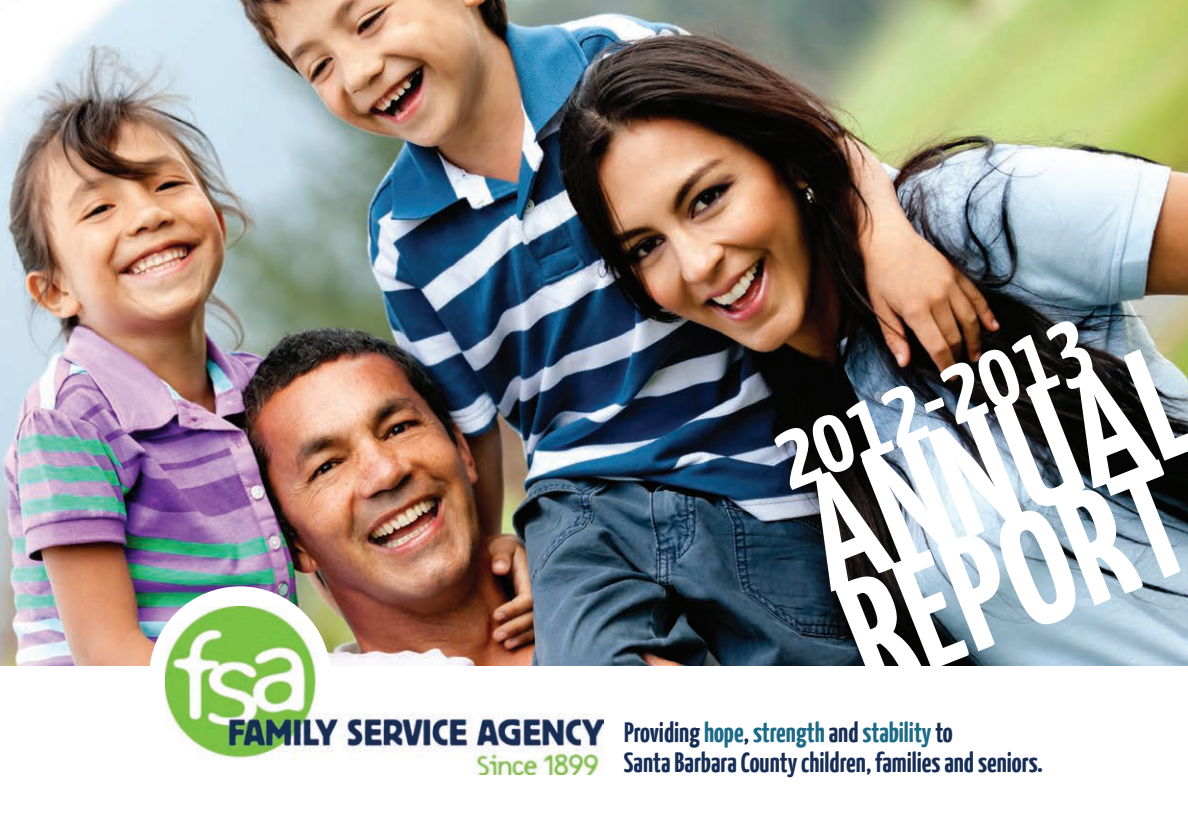
<style>
.page{position:relative;width:1188px;height:828px;background:#fff}
.page>*{position:absolute;margin:0;border:0;box-sizing:border-box;transform-origin:0 0}
.t1{font:700 161px "Yanone Kaffeesatz";color:#fff}
.t2{font:700 95.6px "Yanone Kaffeesatz";color:#fff}
.t3{font:700 28px "Yanone Kaffeesatz";color:#162d55}
.t4{font:700 28px "Yanone Kaffeesatz";color:#1c6a87}
.s1{color:#162d55}
</style>
<div class="page">
<img style="left:0;top:0;width:1188px;height:666px">
<div style="left:149px;top:586px;width:182px;height:182px;background:#fff;border-radius:50%"></div>
<img style="left:165px;top:606px;width:439px;height:169px">
<p class="t2" style="left:756px;top:407px;width:333px;rotate:-22deg">2012-2013</p>
<p class="t1" style="left:774px;top:451px;width:404px;rotate:-22deg">ANNUAL</p>
<p class="t1" style="left:814px;top:552px;width:357px;rotate:-22deg">REPORT</p>
<p class="t4" style="left:624px;top:715px;width:330px"><span class="s1">Providing</span> hope<span class="s1">,</span> strength <span class="s1">and</span> stability <span class="s1">to</span></p>
<p class="t3" style="left:624px;top:745px;width:420px">Santa Barbara County children, families and seniors.</p>
</div>
